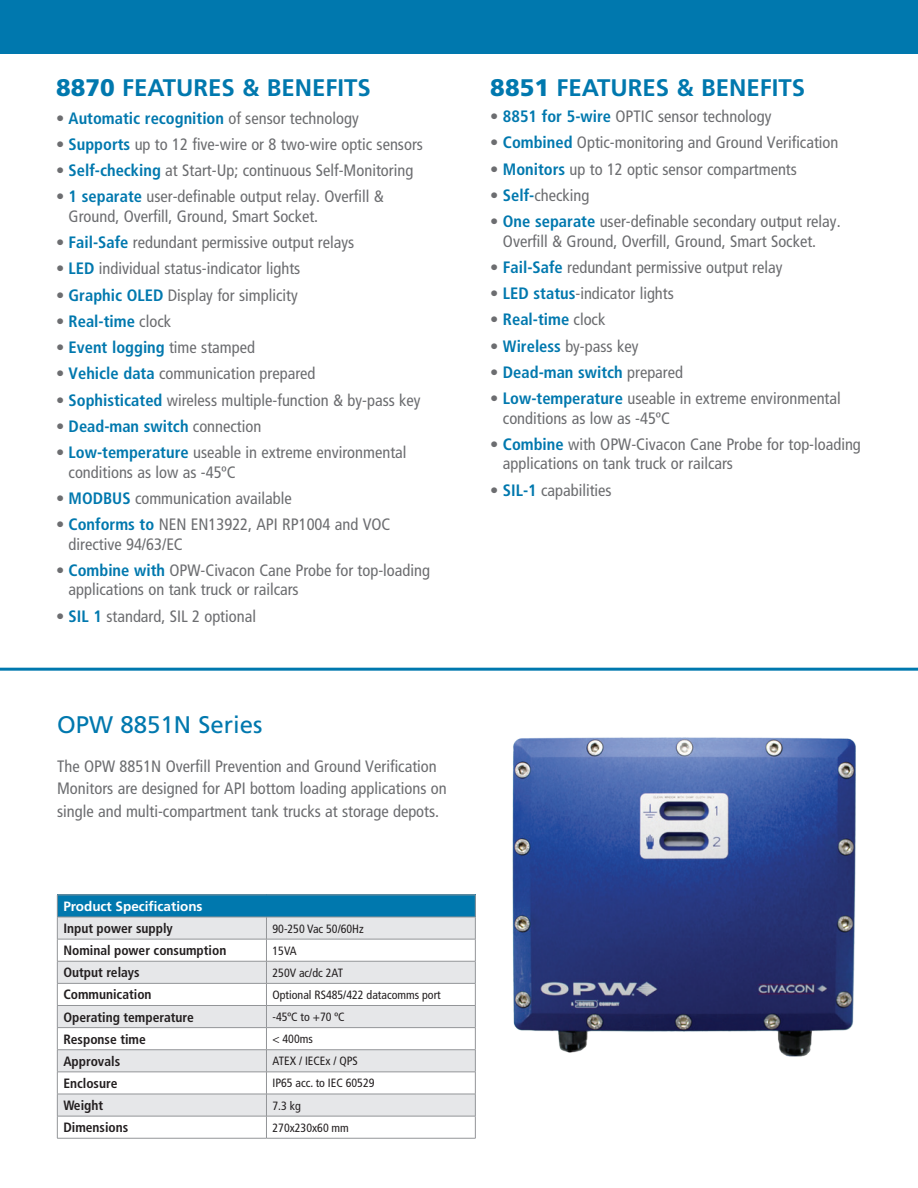
<style>
.page{position:relative;width:918px;height:1188px;background:#fff}
.page>*{position:absolute;margin:0;border:0;box-sizing:border-box;transform-origin:0 0}
.t1{font:700 24px "Frutiger LT Std";color:#0078ae}
.t2{font:24px "Frutiger LT Std";color:#0078ae}
.t3{font:condensed 16.5px/19.5px "Frutiger LT Std";color:#6c6d70}
.t4{font:700 condensed 16.5px "Frutiger LT Std";color:#0078ae}
.t5{font:700 condensed 13.5px "Frutiger LT Std";color:#231f20}
.t6{font:700 13.5px/22.2px "Frutiger LT Std";color:#fff}
.t7{font:condensed 12px "Frutiger LT Std";color:#231f20}
.s1{font-weight:900}
.s2{font-weight:400;color:#6c6d70}
.s3{font-weight:700;color:#0078ae}
.s4{font-stretch:condensed;color:#231f20}
</style>
<div class="page">
<img style="left:472px;top:737px;width:384px;height:320px">
<hr style="left:0;top:668px;width:918px;height:3px;background:#0078ae">
<div style="left:57px;top:895px;width:418px;height:22px;background:#0078ae"></div>
<svg style="left:58px;top:918px;width:417px;height:198px;fill:#e6e7e9"></svg>
<hr style="left:57px;top:895px;width:209px;height:1px;background:#939598">
<hr style="left:266px;top:895px;width:210px;height:1px;background:#939598">
<hr style="left:57px;top:917px;width:209px;height:1px;background:#939598">
<hr style="left:266px;top:917px;width:210px;height:1px;background:#939598">
<hr style="left:57px;top:939px;width:209px;height:1px;background:#939598">
<hr style="left:266px;top:939px;width:210px;height:1px;background:#939598">
<hr style="left:57px;top:961px;width:209px;height:1px;background:#939598">
<hr style="left:266px;top:961px;width:210px;height:1px;background:#939598">
<hr style="left:57px;top:983px;width:209px;height:1px;background:#939598">
<hr style="left:266px;top:983px;width:210px;height:1px;background:#939598">
<hr style="left:57px;top:1005px;width:209px;height:1px;background:#939598">
<hr style="left:266px;top:1005px;width:210px;height:1px;background:#939598">
<hr style="left:57px;top:1027px;width:209px;height:1px;background:#939598">
<hr style="left:266px;top:1027px;width:210px;height:1px;background:#939598">
<hr style="left:57px;top:1049px;width:209px;height:1px;background:#939598">
<hr style="left:266px;top:1049px;width:210px;height:1px;background:#939598">
<hr style="left:57px;top:1072px;width:209px;height:1px;background:#939598">
<hr style="left:266px;top:1072px;width:210px;height:1px;background:#939598">
<hr style="left:57px;top:1094px;width:209px;height:1px;background:#939598">
<hr style="left:266px;top:1094px;width:210px;height:1px;background:#939598">
<hr style="left:57px;top:1116px;width:209px;height:1px;background:#939598">
<svg style="left:57px;top:895px;width:1px;height:243px"></svg>
<hr style="left:266px;top:1116px;width:210px;height:1px;background:#939598">
<svg style="left:266px;top:918px;width:1px;height:220px"></svg>
<svg style="left:475px;top:895px;width:1px;height:243px"></svg>
<hr style="left:57px;top:1138px;width:209px;height:1px;background:#939598">
<hr style="left:266px;top:1138px;width:210px;height:1px;background:#939598">
<div style="left:0;top:0;width:918px;height:54px;background:#0078ae"></div>
<p class="t1" style="left:56px;top:73px;width:316px"><span class="s1">8870</span> FEATURES &amp; BENEFITS</p>
<p class="t4" style="left:56px;top:108px;width:304px"><span class="s2">•</span> Automatic recognition <span class="s2">of sensor technology</span></p>
<p class="t3" style="left:56px;top:134px;width:369px">• <span class="s3">Supports</span> up to 12 five-wire or 8 two-wire optic sensors</p>
<p class="t3" style="left:56px;top:161px;width:359px">• <span class="s3">Self-checking</span> at Start-Up; continuous Self-Monitoring</p>
<p class="t3" style="left:69px;top:187px;width:317px;text-indent:-13px">• <span class="s3">1 separate</span> user-definable output relay. Overfill &amp;<br>Ground, Overfill, Ground, Smart Socket.</p>
<p class="t3" style="left:56px;top:233px;width:300px">• <span class="s3">Fail-Safe</span> redundant permissive output relays</p>
<p class="t3" style="left:56px;top:259px;width:246px">• <span class="s3">LED</span> individual status-indicator lights</p>
<p class="t3" style="left:56px;top:285px;width:243px">• <span class="s3">Graphic OLED</span> Display for simplicity</p>
<p class="t4" style="left:56px;top:311px;width:117px"><span class="s2">•</span> Real-time <span class="s2">clock</span></p>
<p class="t3" style="left:56px;top:338px;width:200px">• <span class="s3">Event logging</span> time stamped</p>
<p class="t3" style="left:56px;top:364px;width:261px">• <span class="s3">Vehicle data</span> communication prepared</p>
<p class="t3" style="left:56px;top:390px;width:366px">• <span class="s3">Sophisticated</span> wireless multiple-function &amp; by-pass key</p>
<p class="t4" style="left:56px;top:416px;width:207px"><span class="s2">•</span> Dead-man switch <span class="s2">connection</span></p>
<p class="t3" style="left:69px;top:443px;width:339px;text-indent:-13px">• <span class="s3">Low-temperature</span> useable in extreme environmental conditions as low as -45ºC</p>
<p class="t3" style="left:56px;top:488px;width:237px">• <span class="s3">MODBUS</span> communication available</p>
<p class="t3" style="left:69px;top:515px;width:323px;text-indent:-13px">• <span class="s3">Conforms to</span> NEN EN13922, API RP1004 and VOC directive 94/63/EC</p>
<p class="t3" style="left:69px;top:560px;width:363px;text-indent:-13px">• <span class="s3">Combine with</span> OPW-Civacon Cane Probe for top-loading applications on tank truck or railcars</p>
<p class="t3" style="left:56px;top:606px;width:202px">• <span class="s3">SIL 1</span> standard, SIL 2 optional</p>
<p class="t2" style="left:57px;top:710px;width:207px">OPW 8851N Series</p>
<p class="t3" style="left:57px;top:755px;width:391px;line-height:22.5px">The OPW 8851N Overfill Prevention and Ground Verification<br>Monitors are designed for API bottom loading applications on single and multi-compartment tank trucks at storage depots.</p>
<p class="t6" style="left:63px;top:895px;width:141px">Product Specifications<br><span class="s4">Input power supply</span></p>
<p class="t7" style="left:272px;top:921px;width:93px">90-250 Vac 50/60Hz</p>
<p class="t5" style="left:63px;top:943px;width:165px">Nominal power consumption</p>
<p class="t7" style="left:272px;top:944px;width:26px">15VA</p>
<p class="t5" style="left:63px;top:965px;width:78px">Output relays</p>
<p class="t7" style="left:272px;top:966px;width:72px">250V ac/dc 2AT</p>
<p class="t5" style="left:63px;top:987px;width:90px">Communication</p>
<p class="t7" style="left:272px;top:988px;width:170px">Optional RS485/422 datacomms port</p>
<p class="t5" style="left:63px;top:1009px;width:132px">Operating temperature</p>
<p class="t7" style="left:272px;top:1010px;width:74px">-45ºC to +70 ºC</p>
<p class="t5" style="left:63px;top:1031px;width:84px">Response time</p>
<p class="t7" style="left:272px;top:1032px;width:42px">&lt; 400ms</p>
<p class="t5" style="left:63px;top:1053px;width:58px">Approvals</p>
<p class="t7" style="left:272px;top:1054px;width:87px">ATEX / IECEx / QPS</p>
<p class="t5" style="left:63px;top:1075px;width:56px">Enclosure</p>
<p class="t7" style="left:272px;top:1076px;width:104px">IP65 acc. to IEC 60529</p>
<p class="t5" style="left:63px;top:1097px;width:41px">Weight</p>
<p class="t7" style="left:272px;top:1098px;width:30px">7.3 kg</p>
<p class="t5" style="left:63px;top:1120px;width:67px">Dimensions</p>
<p class="t7" style="left:272px;top:1121px;width:78px">270x230x60 mm</p>
<p class="t1" style="left:490px;top:73px;width:316px"><span class="s1">8851</span> FEATURES &amp; BENEFITS</p>
<p class="t3" style="left:490px;top:107px;width:283px">• <span class="s3">8851 for 5-wire</span> OPTIC sensor technology</p>
<p class="t3" style="left:490px;top:133px;width:350px">• <span class="s3">Combined</span> Optic-monitoring and Ground Verification</p>
<p class="t3" style="left:490px;top:159px;width:308px">• <span class="s3">Monitors</span> up to 12 optic sensor compartments</p>
<p class="t3" style="left:490px;top:185px;width:101px">• <span class="s3">Self-</span>checking</p>
<p class="t3" style="left:503px;top:212px;width:339px;text-indent:-13px">• <span class="s3">One separate</span> user-definable secondary output relay.<br>Overfill &amp; Ground, Overfill, Ground, Smart Socket.</p>
<p class="t3" style="left:490px;top:257px;width:294px">• <span class="s3">Fail-Safe</span> redundant permissive output relay</p>
<p class="t3" style="left:490px;top:284px;width:185px">• <span class="s3">LED status</span>-indicator lights</p>
<p class="t4" style="left:490px;top:310px;width:117px"><span class="s2">•</span> Real-time <span class="s2">clock</span></p>
<p class="t3" style="left:490px;top:336px;width:150px">• <span class="s3">Wireless</span> by-pass key</p>
<p class="t4" style="left:490px;top:362px;width:194px"><span class="s2">•</span> Dead-man switch <span class="s2">prepared</span></p>
<p class="t3" style="left:503px;top:389px;width:339px;text-indent:-13px">• <span class="s3">Low-temperature</span> useable in extreme environmental conditions as low as -45ºC</p>
<p class="t3" style="left:503px;top:434px;width:359px;text-indent:-13px">• <span class="s3">Combine</span> with OPW-Civacon Cane Probe for top-loading applications on tank truck or railcars</p>
<p class="t3" style="left:490px;top:480px;width:123px">• <span class="s3">SIL-1</span> capabilities</p>
</div>
